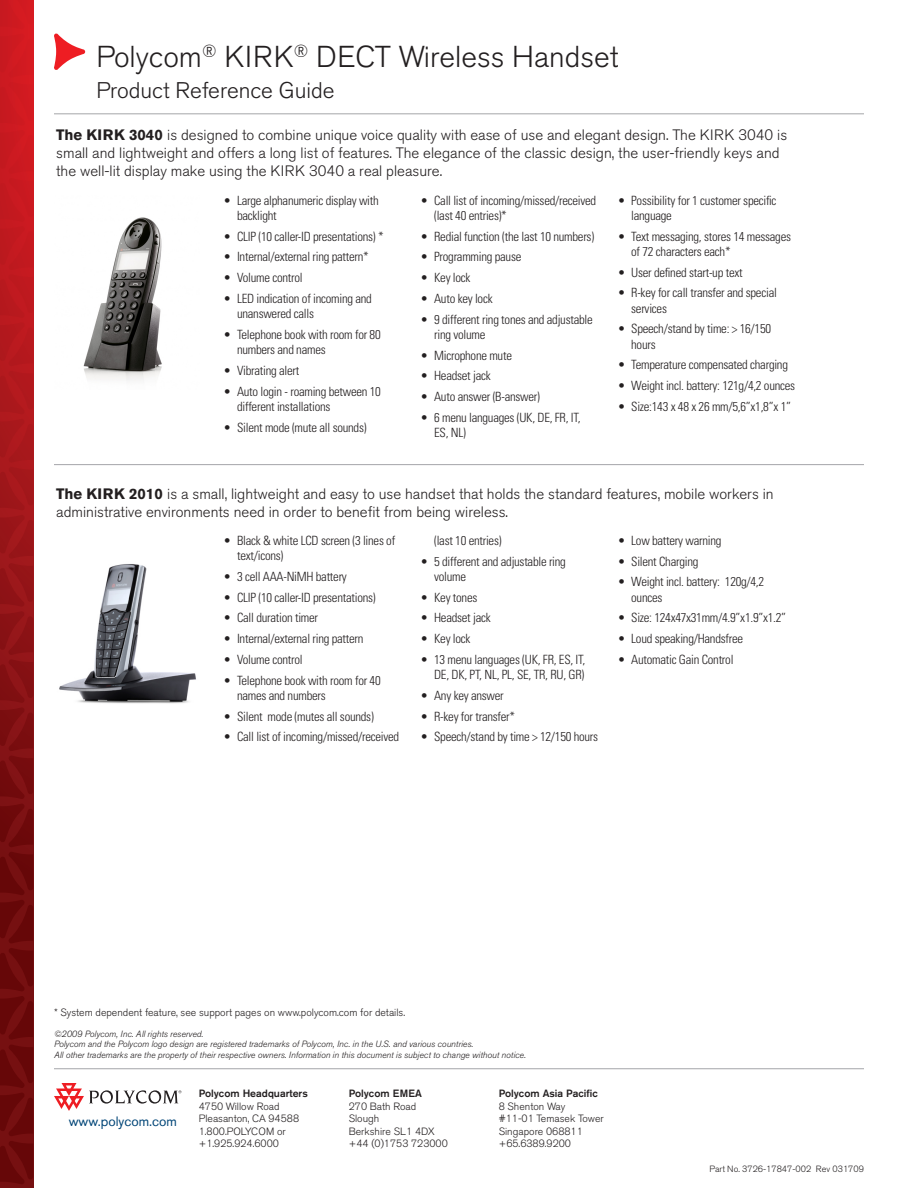
<style>
.page{position:relative;width:918px;height:1188px;background:#fff}
.page>*{position:absolute;margin:0;border:0;box-sizing:border-box;transform-origin:0 0}
.t1{font:300 30px "Akzidenz Grotesk BE";color:#231f20}
.t2{font:300 22.5px "Akzidenz Grotesk BE";color:#231f20}
.t3{font:300 15px/18px "Akzidenz Grotesk BE";color:#231f20}
.t4{font:13.5px "Akzidenz Grotesk BE";color:#004577}
.t5{font:300 condensed 12.75px/15.3px "Univers LT Std";letter-spacing:-.02em;color:#231f20}
.t6{font:300 10.5px "Akzidenz Grotesk BE";color:#231f20}
.t7{font:500 10.5px "Akzidenz Grotesk BE";color:#231f20}
.t8{font:italic 300 9px "Akzidenz Grotesk BE";color:#231f20}
.t9{font:300 9px "Akzidenz Grotesk BE";color:#231f20}
.s1{font-weight:700}
</style>
<div class="page">
<svg style="left:54px;top:34px;width:31px;height:36px"></svg>
<svg style="left:54px;top:1083px;width:127px;height:28px"></svg>
<hr style="left:54px;top:1068px;width:810px;height:1px;background:#a4a5a9">
<hr style="left:54px;top:113px;width:810px;height:1px;background:#a4a5a9">
<hr style="left:54px;top:464px;width:810px;height:1px;background:#a4a5a9">
<svg style="left:0;top:0;width:33px;height:1184px;background:#971216"></svg>
<img style="left:59px;top:564px;width:137px;height:140px">
<img style="left:83px;top:217px;width:79px;height:164px">
<p class="t1" style="left:96px;top:40px;width:524px">Polycom<sup>®</sup> KIRK<sup>®</sup> DECT Wireless Handset</p>
<p class="t2" style="left:96px;top:78px;width:240px">Product Reference Guide</p>
<p class="t3" style="left:56px;top:127px;width:732px"><span class="s1">The KIRK 3040</span> is designed to combine unique voice quality with ease of use and elegant design. The KIRK 3040 is small and lightweight and offers a long list of features. The elegance of the classic design, the user-friendly keys and the well-lit display make using the KIRK 3040 a real pleasure.</p>
<p class="t5" style="left:237px;top:193px;width:143px;text-indent:-14px">• Large alphanumeric display with backlight</p>
<p class="t5" style="left:224px;top:229px;width:162px">• CLIP (10 caller-ID presentations) *</p>
<p class="t5" style="left:224px;top:249px;width:147px">• Internal/external ring pattern*</p>
<p class="t5" style="left:224px;top:270px;width:81px">• Volume control</p>
<p class="t5" style="left:237px;top:291px;width:136px;text-indent:-14px">• LED indication of incoming and unanswered calls</p>
<p class="t5" style="left:237px;top:327px;width:145px;text-indent:-14px">• Telephone book with room for 80 numbers and names</p>
<p class="t5" style="left:224px;top:363px;width:77px">• Vibrating alert</p>
<p class="t5" style="left:237px;top:383px;width:145px;text-indent:-14px">• Auto login - roaming between 10 different installations</p>
<p class="t5" style="left:224px;top:419px;width:144px">• Silent mode (mute all sounds)</p>
<p class="t5" style="left:434px;top:193px;width:164px;text-indent:-14px">• Call list of incoming/missed/received (last 40 entries)*</p>
<p class="t5" style="left:421px;top:229px;width:175px">• Redial function (the last 10 numbers)</p>
<p class="t5" style="left:421px;top:249px;width:102px">• Programming pause</p>
<p class="t5" style="left:421px;top:270px;width:51px">• Key lock</p>
<p class="t5" style="left:421px;top:291px;width:74px">• Auto key lock</p>
<p class="t5" style="left:434px;top:311px;width:160px;text-indent:-14px">• 9 different ring tones and adjustable ring volume</p>
<p class="t5" style="left:421px;top:347px;width:93px">• Microphone mute</p>
<p class="t5" style="left:421px;top:368px;width:72px">• Headset jack</p>
<p class="t5" style="left:421px;top:389px;width:121px">• Auto answer (B-answer)</p>
<p class="t5" style="left:434px;top:410px;width:148px;text-indent:-14px">• 6 menu languages (UK, DE, FR, IT,<br>ES, NL)</p>
<p class="t5" style="left:631px;top:193px;width:147px;text-indent:-14px">• Possibility for 1 customer specific language</p>
<p class="t5" style="left:631px;top:229px;width:161px;text-indent:-14px">• Text messaging, stores 14 messages of 72 characters each*</p>
<p class="t5" style="left:618px;top:265px;width:126px">• User defined start-up text</p>
<p class="t5" style="left:631px;top:285px;width:147px;text-indent:-14px">• R-key for call transfer and special services</p>
<p class="t5" style="left:631px;top:321px;width:141px;text-indent:-14px">• Speech/stand by time: &gt; 16/150 hours</p>
<p class="t5" style="left:618px;top:357px;width:172px">• Temperature compensated charging</p>
<p class="t5" style="left:618px;top:378px;width:179px">• Weight incl. battery: 121g/4,2 ounces</p>
<p class="t5" style="left:618px;top:399px;width:175px">• Size:143 x 48 x 26 mm/5,6”x1,8”x 1”</p>
<p class="t3" style="left:56px;top:485px;width:719px"><span class="s1">The KIRK 2010</span> is a small, lightweight and easy to use handset that holds the standard features, mobile workers in</p>
<p class="t3" style="left:56px;top:503px;width:453px">administrative environments need in order to benefit from being wireless.</p>
<p class="t5" style="left:237px;top:533px;width:160px;text-indent:-14px">• Black &amp; white LCD screen (3 lines of text/icons)</p>
<p class="t5" style="left:224px;top:569px;width:125px">• 3 cell AAA-NiMH battery</p>
<p class="t5" style="left:224px;top:590px;width:154px">• CLIP (10 caller-ID presentations)</p>
<p class="t5" style="left:224px;top:610px;width:96px">• Call duration timer</p>
<p class="t5" style="left:224px;top:631px;width:141px">• Internal/external ring pattern</p>
<p class="t5" style="left:224px;top:652px;width:81px">• Volume control</p>
<p class="t5" style="left:237px;top:672px;width:145px;text-indent:-14px">• Telephone book with room for 40 names and numbers</p>
<p class="t5" style="left:224px;top:708px;width:152px">• Silent mode (mutes all sounds)</p>
<p class="t5" style="left:224px;top:729px;width:177px">• Call list of incoming/missed/received</p>
<p class="t5" style="left:434px;top:533px;width:69px">(last 10 entries)</p>
<p class="t5" style="left:434px;top:554px;width:133px;text-indent:-14px">• 5 different and adjustable ring volume</p>
<p class="t5" style="left:421px;top:590px;width:58px">• Key tones</p>
<p class="t5" style="left:421px;top:610px;width:72px">• Headset jack</p>
<p class="t5" style="left:421px;top:631px;width:51px">• Key lock</p>
<p class="t5" style="left:421px;top:652px;width:166px;text-align:right">• 13 menu languages (UK, FR, ES, IT,<br>DE, DK, PT, NL, PL, SE, TR, RU, GR)</p>
<p class="t5" style="left:421px;top:688px;width:85px">• Any key answer</p>
<p class="t5" style="left:421px;top:708px;width:96px">• R-key for transfer*</p>
<p class="t5" style="left:421px;top:729px;width:179px">• Speech/stand by time &gt; 12/150 hours</p>
<p class="t5" style="left:618px;top:533px;width:105px">• Low battery warning</p>
<p class="t5" style="left:618px;top:554px;width:82px">• Silent Charging</p>
<p class="t5" style="left:631px;top:574px;width:134px;text-indent:-14px">• Weight incl. battery: 120g/4,2 ounces</p>
<p class="t5" style="left:618px;top:610px;width:170px">• Size: 124x47x31mm/4.9”x1.9”x1.2”</p>
<p class="t5" style="left:618px;top:631px;width:127px">• Loud speaking/Handsfree</p>
<p class="t5" style="left:618px;top:652px;width:117px">• Automatic Gain Control</p>
<p class="t6" style="left:54px;top:1006px;width:353px">* System dependent feature, see support pages on www.polycom.com for details.</p>
<p class="t8" style="left:54px;top:1029px;width:151px">©2009 Polycom, Inc. All rights reserved.</p>
<p class="t8" style="left:54px;top:1039px;width:421px">Polycom and the Polycom logo design are registered trademarks of Polycom, Inc. in the U.S. and various countries.</p>
<p class="t8" style="left:54px;top:1050px;width:473px">All other trademarks are the property of their respective owners. Information in this document is subject to change without notice.</p>
<p class="t4" style="left:69px;top:1113px;width:110px">www.polycom.com</p>
<p class="t7" style="left:199px;top:1087px;width:111px">Polycom Headquarters</p>
<p class="t7" style="left:349px;top:1087px;width:75px">Polycom EMEA</p>
<p class="t7" style="left:499px;top:1087px;width:101px">Polycom Asia Pacific</p>
<p class="t6" style="left:199px;top:1100px;width:82px">4750 Willow Road</p>
<p class="t6" style="left:349px;top:1100px;width:69px">270 Bath Road</p>
<p class="t6" style="left:499px;top:1100px;width:68px">8 Shenton Way</p>
<p class="t6" style="left:199px;top:1113px;width:102px">Pleasanton, CA 94588</p>
<p class="t6" style="left:349px;top:1113px;width:32px">Slough</p>
<p class="t6" style="left:499px;top:1113px;width:107px">#11-01 Temasek Tower</p>
<p class="t6" style="left:199px;top:1125px;width:89px">1.800.POLYCOM or</p>
<p class="t6" style="left:349px;top:1125px;width:88px">Berkshire SL1 4DX</p>
<p class="t6" style="left:499px;top:1125px;width:86px">Singapore 068811</p>
<p class="t6" style="left:199px;top:1138px;width:82px">+1.925.924.6000</p>
<p class="t6" style="left:349px;top:1138px;width:101px">+44 (0)1753 723000</p>
<p class="t6" style="left:499px;top:1138px;width:74px">+65.6389.9200</p>
<p class="t9" style="left:710px;top:1163px;width:156px">Part No. 3726-17847-002 Rev 031709</p>
</div>
